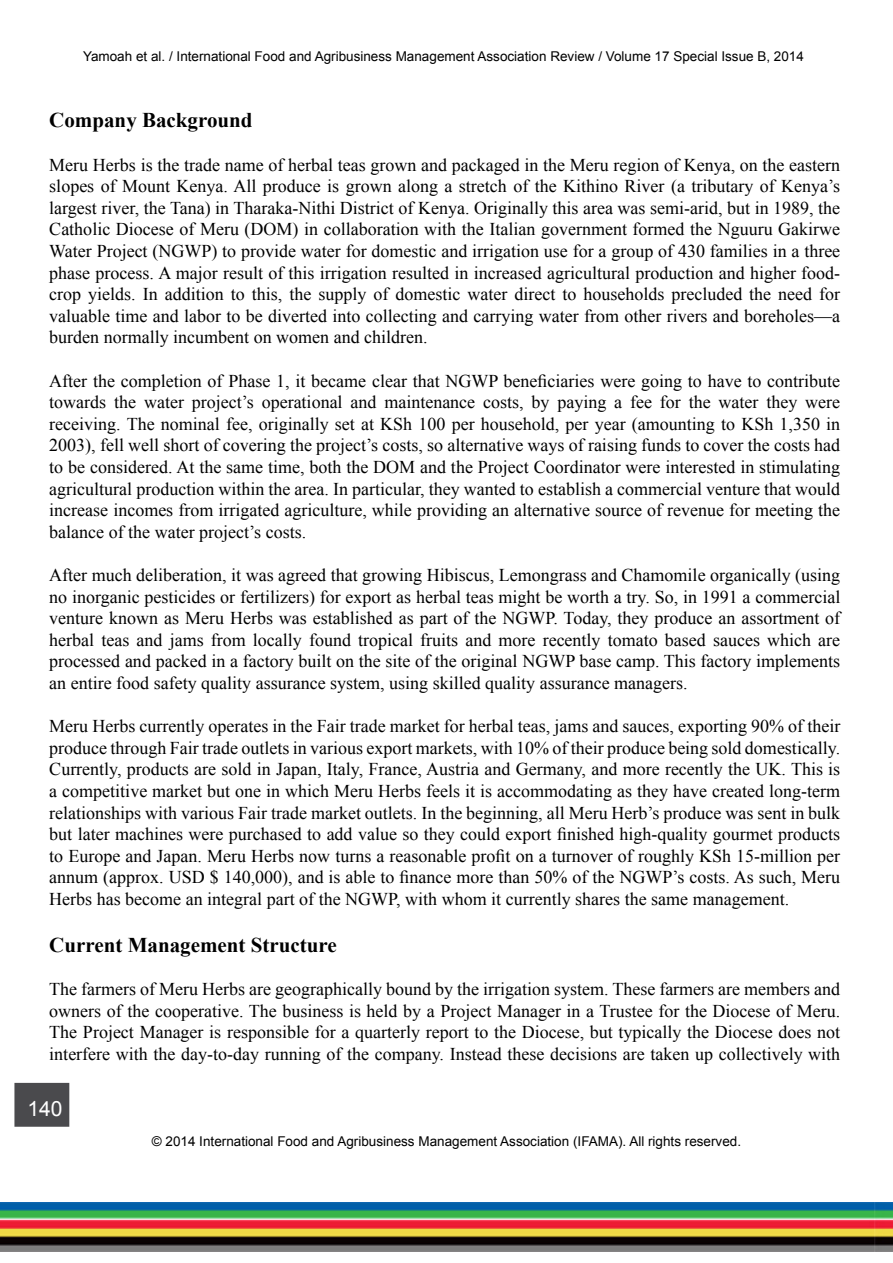
<style>
.page{position:relative;width:893px;height:1263px;background:#fff}
.page>*{position:absolute;margin:0;border:0;box-sizing:border-box;transform-origin:0 0}
.t1{font:700 21px "Times New Roman";color:#000}
.t2{font:21px "Arial";color:#fff}
.t3{font:18px/21.6px "Times New Roman";color:#000;text-align:justify}
.t4{font:13.5px "Arial";color:#000}
</style>
<div class="page">
<div style="left:15px;top:1083px;width:54px;height:43px;background:#4a4a4d"></div>
<div style="left:14px;top:1083px;width:55px;height:44px;border:2px solid #4a4a4d"></div>
<img style="left:0;top:1202px;width:893px;height:49px">
<p class="t4" style="left:83px;top:47px;width:722px">Yamoah et al. / International Food and Agribusiness Management Association Review / Volume 17 Special Issue B, 2014</p>
<p class="t1" style="left:49px;top:106px;width:205px">Company Background</p>
<p class="t3" style="left:49px;top:153px;width:792px">Meru Herbs is the trade name of herbal teas grown and packaged in the Meru region of Kenya, on the eastern slopes of Mount Kenya. All produce is grown along a stretch of the Kithino River (a tributary of Kenya’s largest river, the Tana) in Tharaka-Nithi District of Kenya. Originally this area was semi-arid, but in 1989, the Catholic Diocese of Meru (DOM) in collaboration with the Italian government formed the Nguuru Gakirwe Water Project (NGWP) to provide water for domestic and irrigation use for a group of 430 families in a three phase process. A major result of this irrigation resulted in increased agricultural production and higher food&shy;crop yields. In addition to this, the supply of domestic water direct to households precluded the need for valuable time and labor to be diverted into collecting and carrying water from other rivers and boreholes—a burden normally incumbent on women and children.</p>
<p class="t3" style="left:49px;top:369px;width:792px">After the completion of Phase 1, it became clear that NGWP beneficiaries were going to have to contribute towards the water project’s operational and maintenance costs, by paying a fee for the water they were receiving. The nominal fee, originally set at KSh 100 per household, per year (amounting to KSh 1,350 in 2003), fell well short of covering the project’s costs, so alternative ways of raising funds to cover the costs had to be considered. At the same time, both the DOM and the Project Coordinator were interested in stimulating agricultural production within the area. In particular, they wanted to establish a commercial venture that would increase incomes from irrigated agriculture, while providing an alternative source of revenue for meeting the balance of the water project’s costs.</p>
<p class="t3" style="left:49px;top:564px;width:792px">After much deliberation, it was agreed that growing Hibiscus, Lemongrass and Chamomile organically (using no inorganic pesticides or fertilizers) for export as herbal teas might be worth a try. So, in 1991 a commercial venture known as Meru Herbs was established as part of the NGWP. Today, they produce an assortment of herbal teas and jams from locally found tropical fruits and more recently tomato based sauces which are processed and packed in a factory built on the site of the original NGWP base camp. This factory implements an entire food safety quality assurance system, using skilled quality assurance managers.</p>
<p class="t3" style="left:49px;top:715px;width:792px">Meru Herbs currently operates in the Fair trade market for herbal teas, jams and sauces, exporting 90% of their produce through Fair trade outlets in various export markets, with 10% of their produce being sold domestically.<br>Currently, products are sold in Japan, Italy, France, Austria and Germany, and more recently the UK. This is a competitive market but one in which Meru Herbs feels it is accommodating as they have created long-term relationships with various Fair trade market outlets. In the beginning, all Meru Herb’s produce was sent in bulk but later machines were purchased to add value so they could export finished high-quality gourmet products to Europe and Japan. Meru Herbs now turns a reasonable profit on a turnover of roughly KSh 15-million per annum (approx. USD $ 140,000), and is able to finance more than 50% of the NGWP’s costs. As such, Meru Herbs has become an integral part of the NGWP, with whom it currently shares the same management.</p>
<p class="t1" style="left:49px;top:930px;width:289px">Current Management Structure</p>
<p class="t3" style="left:49px;top:978px;width:792px">The farmers of Meru Herbs are geographically bound by the irrigation system. These farmers are members and owners of the cooperative. The business is held by a Project Manager in a Trustee for the Diocese of Meru.<br>The Project Manager is responsible for a quarterly report to the Diocese, but typically the Diocese does not interfere with the day-to-day running of the company. Instead these decisions are taken up collectively with</p>
<p class="t2" style="left:28px;top:1095px;width:37px">140</p>
<p class="t4" style="left:152px;top:1133px;width:591px">© 2014 International Food and Agribusiness Management Association (IFAMA). All rights reserved.</p>
</div>
